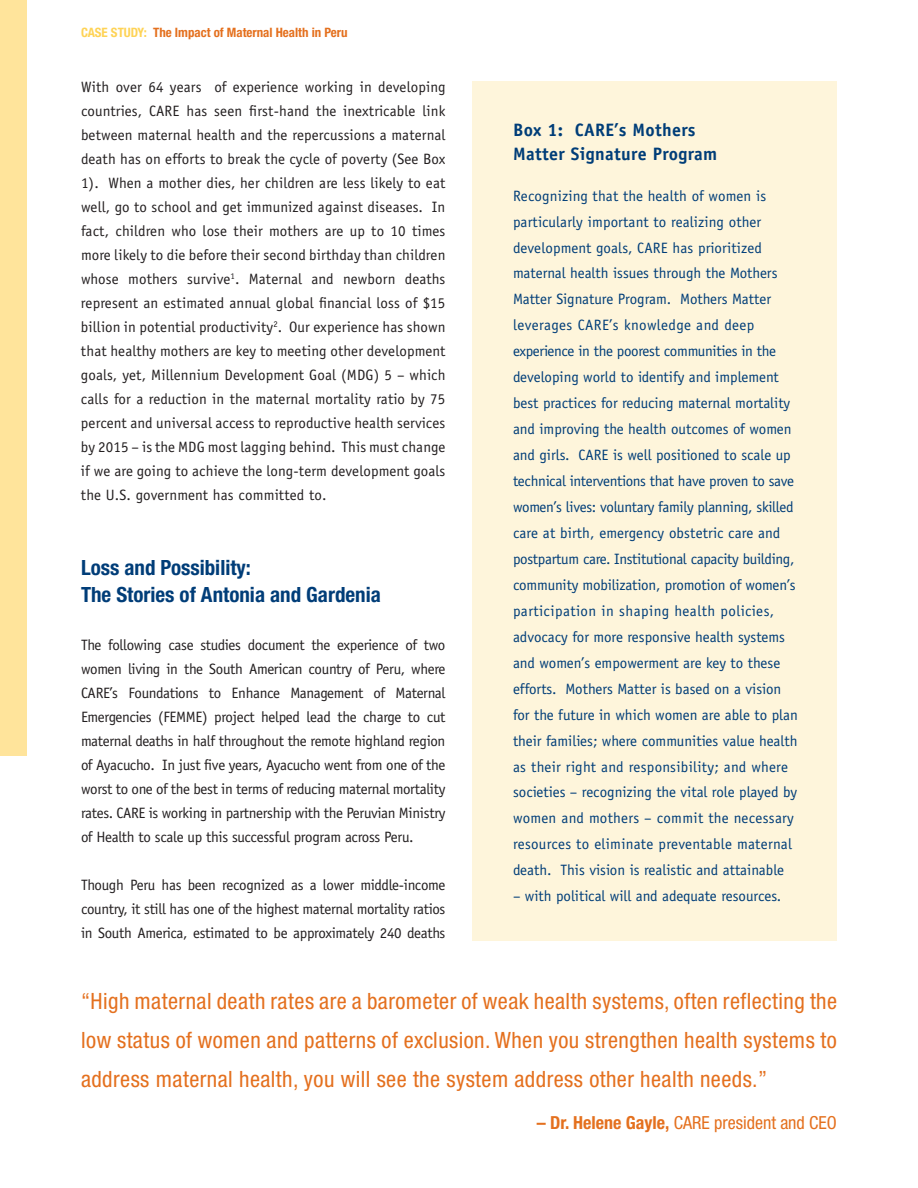
<style>
.page{position:relative;width:918px;height:1188px;background:#fff}
.page>*{position:absolute;margin:0;border:0;box-sizing:border-box;transform-origin:0 0}
.t1{font:condensed 22.5px/39px "Helvetica Neue";letter-spacing:.02em;color:#e4701e;text-align:justify}
.t2{font:700 condensed 21px/27px "Helvetica Neue";color:#003d78}
.t3{font:700 18px/24px "Officina Sans";letter-spacing:.02em;color:#003d78}
.t4{font:condensed 18px "Helvetica Neue";color:#e4701e}
.t5{font:15px/24px "Officina Sans";letter-spacing:-.02em;color:#231f20;text-align:justify}
.t6{font:15px/26px "Officina Sans";color:#003d78}
.t7{font:700 condensed 12.9px "Helvetica Neue";color:#e4701e}
.s1{color:#fed356}
.s2{font-weight:700}
</style>
<div class="page">
<div style="left:0;top:0;width:27px;height:756px;background:#ffe49b"></div>
<div style="left:472px;top:81px;width:365px;height:859px;background:#fef5db"></div>
<p class="t7" style="left:81px;top:25px;width:268px"><span class="s1">CASE STUDY:</span> The Impact of Maternal Health in Peru</p>
<p class="t5" style="left:81px;top:75px;width:366px">With over 64 years of experience working in developing countries, CARE has seen first-hand the inextricable link between maternal health and the repercussions a maternal death has on efforts to break the cycle of poverty (See Box 1). When a mother dies, her children are less likely to eat well, go to school and get immunized against diseases. In fact, children who lose their mothers are up to 10 times more likely to die before their second birthday than children whose mothers survive<sup>1</sup>. Maternal and newborn deaths represent an estimated annual global financial loss of $15 billion in potential productivity<sup>2</sup>. Our experience has shown that healthy mothers are key to meeting other development goals, yet, Millennium Development Goal (MDG) 5 – which calls for a reduction in the maternal mortality ratio by 75 percent and universal access to reproductive health services by 2015 – is the MDG most lagging behind. This must change if we are going to achieve the long-term development goals the U.S. government has committed to.</p>
<h2 class="t2" style="left:81px;top:554px;width:301px">Loss and Possibility:<br>The Stories of Antonia and Gardenia</h2>
<p class="t5" style="left:81px;top:633px;width:366px">The following case studies document the experience of two women living in the South American country of Peru, where CARE’s Foundations to Enhance Management of Maternal Emergencies (FEMME) project helped lead the charge to cut maternal deaths in half throughout the remote highland region of Ayacucho. In just five years, Ayacucho went from one of the worst to one of the best in terms of reducing maternal mortality rates. CARE is working in partnership with the Peruvian Ministry of Health to scale up this successful program across Peru.</p>
<p class="t5" style="left:81px;top:873px;width:366px">Though Peru has been recognized as a lower middle-income country, it still has one of the highest maternal mortality ratios in South America, estimated to be approximately 240 deaths</p>
<p class="t3" style="left:513px;top:117px;width:206px">Box 1: CARE’s Mothers<br>Matter Signature Program</p>
<p class="t6" style="left:513px;top:183px;width:286px">Recognizing that the health of women is particularly important to realizing other development goals, CARE has prioritized maternal health issues through the Mothers Matter Signature Program. Mothers Matter leverages CARE’s knowledge and deep experience in the poorest communities in the developing world to identify and implement best practices for reducing maternal mortality and improving the health outcomes of women and girls. CARE is well positioned to scale up technical interventions that have proven to save women’s lives: voluntary family planning, skilled care at birth, emergency obstetric care and postpartum care. Institutional capacity building, community mobilization, promotion of women’s participation in shaping health policies, advocacy for more responsive health systems and women’s empowerment are key to these efforts. Mothers Matter is based on a vision for the future in which women are able to plan their families; where communities value health as their right and responsibility; and where societies – recognizing the vital role played by women and mothers – commit the necessary resources to eliminate preventable maternal death. This vision is realistic and attainable</p>
<p class="t6" style="left:513px;top:883px;width:270px">– with political will and adequate resources.</p>
<p class="t1" style="left:81px;top:982px;width:758px">“High maternal death rates are a barometer of weak health systems, often reflecting the low status of women and patterns of exclusion. When you strengthen health systems to address maternal health, you will see the system address other health needs.”</p>
<p class="t4" style="left:537px;top:1113px;width:302px"><span class="s2">– Dr. Helene Gayle,</span> CARE president and CEO</p>
</div>
